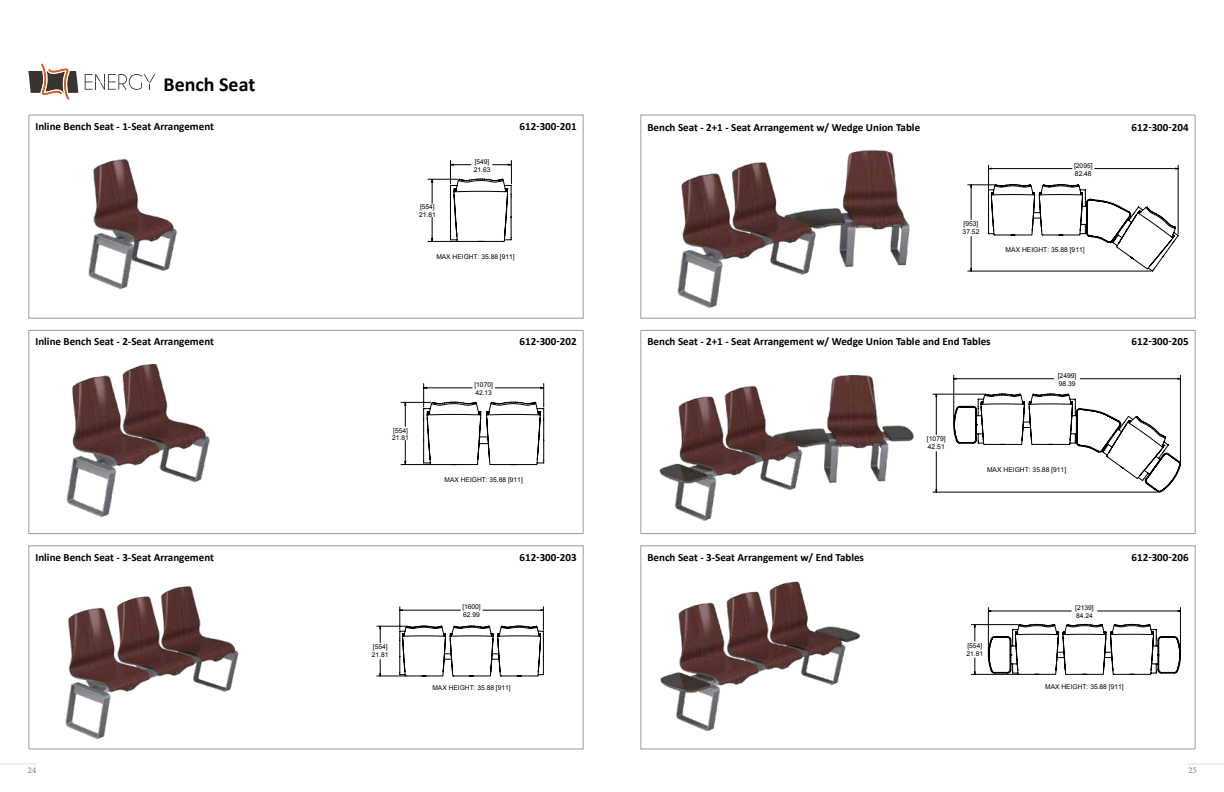
<style>
.page{position:relative;width:1224px;height:792px;background:#fff}
.page>*{position:absolute;margin:0;border:0;box-sizing:border-box;transform-origin:0 0}
.t1{font:700 20px "Calibri";color:#000}
.t2{font:700 11px "Calibri";color:#000}
.t3{font:700 9px "Minion Pro";color:#9d9d9c}
.t4{font:6.7px/8px "Arial";color:#000}
</style>
<div class="page">
<hr style="left:0;top:763px;width:36px;height:1px;background:#e3e3e3">
<hr style="left:1188px;top:763px;width:36px;height:1px;background:#e3e3e3">
<div style="left:28px;top:115px;width:556px;height:204px;border:1px solid #9d9d9c"></div>
<img style="left:88px;top:159px;width:89px;height:131px">
<svg style="left:428px;top:160px;width:84px;height:82px"></svg>
<div style="left:28px;top:545px;width:556px;height:204px;border:1px solid #9d9d9c"></div>
<img style="left:65px;top:586px;width:174px;height:153px">
<svg style="left:377px;top:607px;width:167px;height:70px"></svg>
<div style="left:28px;top:330px;width:556px;height:204px;border:1px solid #9d9d9c"></div>
<img style="left:66px;top:363px;width:144px;height:155px">
<svg style="left:401px;top:384px;width:144px;height:82px"></svg>
<div style="left:640px;top:115px;width:556px;height:204px;border:1px solid #9d9d9c"></div>
<img style="left:677px;top:150px;width:233px;height:158px">
<svg style="left:968px;top:165px;width:211px;height:107px"></svg>
<div style="left:640px;top:330px;width:556px;height:204px;border:1px solid #9d9d9c"></div>
<hr style="left:933px;top:394px;width:51px;height:1px;background:#000">
<hr style="left:933px;top:492px;width:225px;height:1px;background:#000">
<hr style="left:954px;top:375px;width:1px;height:48px;background:#000">
<hr style="left:1180px;top:375px;width:1px;height:88px;background:#000">
<svg style="left:935px;top:394px;width:2px;height:99px"></svg>
<svg style="left:953px;top:378px;width:228px;height:115px"></svg>
<img style="left:647px;top:330px;width:281px;height:191px">
<svg style="left:85px;top:74px;width:70px;height:16px"></svg>
<svg style="left:28px;top:63px;width:50px;height:37px"></svg>
<div style="left:640px;top:545px;width:556px;height:204px;border:1px solid #9d9d9c"></div>
<hr style="left:988px;top:608px;width:1px;height:46px;background:#000">
<hr style="left:1180px;top:608px;width:1px;height:46px;background:#000">
<hr style="left:971px;top:674px;width:47px;height:1px;background:#000">
<hr style="left:971px;top:624px;width:47px;height:1px;background:#000">
<svg style="left:974px;top:610px;width:207px;height:65px"></svg>
<img style="left:660px;top:581px;width:200px;height:151px">
<h1 class="t1" style="left:164px;top:70px;width:93px">Bench Seat</h1>
<p class="t2" style="left:35px;top:118px;width:180px">Inline Bench Seat - 1-Seat Arrangement</p>
<p class="t2" style="left:520px;top:118px;width:58px">612-300-201</p>
<p class="t4" style="left:474px;top:157px;width:18px">[549]<br>21.63</p>
<p class="t4" style="left:419px;top:203px;width:18px">[554]<br>21.81</p>
<p class="t4" style="left:436px;top:252px;width:80px">MAX HEIGHT: 35.88 [911]</p>
<p class="t2" style="left:647px;top:119px;width:274px">Bench Seat - 2+1 - Seat Arrangement w/ Wedge Union Table</p>
<p class="t2" style="left:1132px;top:119px;width:58px">612-300-204</p>
<p class="t4" style="left:1074px;top:162px;width:20px">[2095]<br>82.48</p>
<p class="t4" style="left:963px;top:220px;width:18px">[953]<br>37.52</p>
<p class="t4" style="left:1006px;top:246px;width:81px">MAX HEIGHT: 35.88 [911]</p>
<p class="t2" style="left:35px;top:334px;width:180px">Inline Bench Seat - 2-Seat Arrangement</p>
<p class="t2" style="left:520px;top:334px;width:58px">612-300-202</p>
<p class="t4" style="left:474px;top:381px;width:20px">[1070]<br>42.13</p>
<p class="t4" style="left:392px;top:426px;width:18px">[554]<br>21.81</p>
<p class="t4" style="left:445px;top:475px;width:80px">MAX HEIGHT: 35.88 [911]</p>
<p class="t2" style="left:647px;top:334px;width:345px">Bench Seat - 2+1 - Seat Arrangement w/ Wedge Union Table and End Tables</p>
<p class="t2" style="left:1132px;top:334px;width:58px">612-300-205</p>
<p class="t4" style="left:1058px;top:372px;width:20px">[2499]<br>98.39</p>
<p class="t4" style="left:927px;top:435px;width:20px">[1079]<br>42.51</p>
<p class="t4" style="left:987px;top:466px;width:81px">MAX HEIGHT: 35.88 [911]</p>
<p class="t2" style="left:35px;top:549px;width:180px">Inline Bench Seat - 3-Seat Arrangement</p>
<p class="t2" style="left:520px;top:549px;width:58px">612-300-203</p>
<p class="t2" style="left:647px;top:549px;width:218px">Bench Seat - 3-Seat Arrangement w/ End Tables</p>
<p class="t2" style="left:1132px;top:549px;width:58px">612-300-206</p>
<p class="t4" style="left:462px;top:603px;width:20px">[1600]<br>62.99</p>
<p class="t4" style="left:1075px;top:604px;width:20px">[2139]<br>84.24</p>
<p class="t4" style="left:372px;top:643px;width:18px">[554]<br>21.81</p>
<p class="t4" style="left:967px;top:641px;width:18px">[554]<br>21.81</p>
<p class="t4" style="left:432px;top:684px;width:80px">MAX HEIGHT: 35.88 [911]</p>
<p class="t4" style="left:1045px;top:683px;width:80px">MAX HEIGHT: 35.88 [911]</p>
<p class="t3" style="left:27px;top:764px;width:10px">24</p>
<p class="t3" style="left:1188px;top:764px;width:10px">25</p>
</div>
